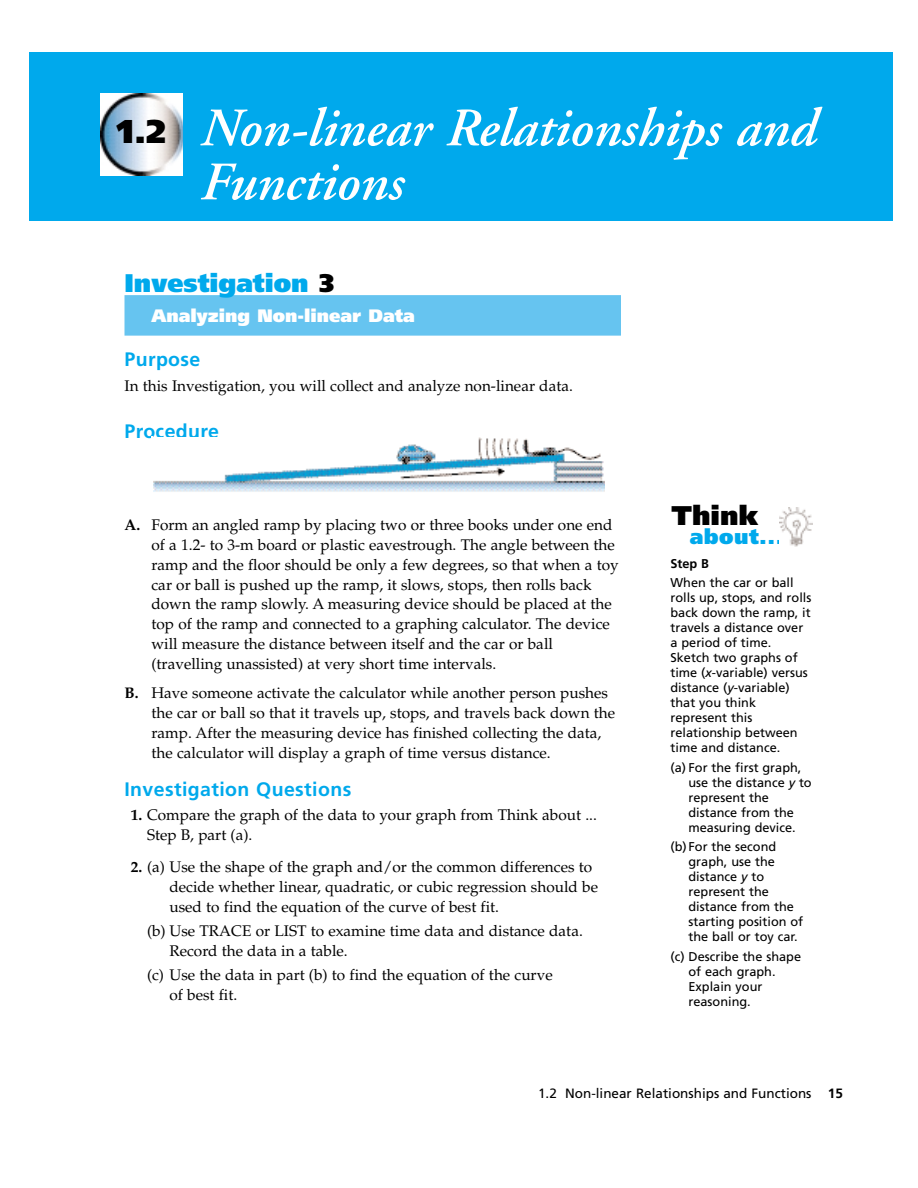
<style>
.page{position:relative;width:918px;height:1188px;background:#fff}
.page>*{position:absolute;margin:0;border:0;box-sizing:border-box;transform-origin:0 0}
.t1{font:italic 600 54px/54px "Adobe Garamond";color:#fff}
.t2{font:900 33px "Frutiger";color:#000}
.t3{font:900 27px "Frutiger";color:#000}
.t4{font:900 25.5px "Frutiger";color:#00a9ec}
.t5{font:900 21px "Frutiger";letter-spacing:.025em;color:#00a9ec}
.t6{font:700 19.5px "Frutiger";letter-spacing:.02em;color:#00a9ec}
.t7{font:900 18px "Frutiger";color:#fff}
.t8{font:15.3px/20px "Palatino";color:#000}
.t9{font:13.5px "Frutiger";color:#000}
.t10{font:12.75px/15px "Frutiger";color:#000}
.t11{font:700 12.75px "Frutiger";color:#000}
.s1{color:#000}
.s2{font-weight:700}
.s3{font-style:italic}
</style>
<div class="page">
<div style="left:124px;top:295px;width:497px;height:41px;background:#66c4f0"></div>
<div style="left:29px;top:52px;width:863px;height:169px;background:#00a9ec"></div>
<img style="left:101px;top:94px;width:81px;height:81px">
<img style="left:780px;top:508px;width:33px;height:39px">
<img style="left:153px;top:438px;width:451px;height:54px">
<h2 class="t2" style="left:117px;top:119px;width:50px">1.2</h2>
<h1 class="t1" style="left:201px;top:106px;width:617px">Non-linear Relationships and<br>Functions</h1>
<h3 class="t4" style="left:124px;top:273px;width:211px">Investigation <span class="s1">3</span></h3>
<p class="t7" style="left:152px;top:309px;width:265px">Analyzing Non-linear Data</p>
<p class="t6" style="left:124px;top:352px;width:77px">Purpose</p>
<p class="t8" style="left:124px;top:377px;width:450px">In this Investigation, you will collect and analyze non-linear data.</p>
<p class="t6" style="left:124px;top:423px;width:96px">Procedure</p>
<p class="t8" style="left:152px;top:516px;width:469px;text-indent:-27px"><span class="s2">A.</span> Form an angled ramp by placing two or three books under one end of a 1.2- to 3-m board or plastic eavestrough. The angle between the ramp and the floor should be only a few degrees, so that when a toy car or ball is pushed up the ramp, it slows, stops, then rolls back down the ramp slowly. A measuring device should be placed at the top of the ramp and connected to a graphing calculator. The device will measure the distance between itself and the car or ball (travelling unassisted) at very short time intervals.</p>
<p class="t8" style="left:152px;top:684px;width:465px;text-indent:-27px"><span class="s2">B.</span> Have someone activate the calculator while another person pushes the car or ball so that it travels up, stops, and travels back down the ramp. After the measuring device has finished collecting the data, the calculator will display a graph of time versus distance.</p>
<p class="t6" style="left:124px;top:781px;width:228px">Investigation Questions</p>
<p class="t8" style="left:147px;top:807px;width:451px;text-indent:-16px"><span class="s2">1.</span> Compare the graph of the data to your graph from Think about ...<br>Step B, part (a).</p>
<p class="t8" style="left:170px;top:858px;width:430px;text-indent:-39px"><span class="s2">2.</span> (a) Use the shape of the graph and/or the common differences to decide whether linear, quadratic, or cubic regression should be used to find the equation of the curve of best fit.</p>
<p class="t8" style="left:170px;top:923px;width:415px;text-indent:-22px">(b) Use TRACE or LIST to examine time data and distance data.<br>Record the data in a table.</p>
<p class="t8" style="left:170px;top:967px;width:385px;text-indent:-22px">(c) Use the data in part (b) to find the equation of the curve of best fit.</p>
<h3 class="t3" style="left:672px;top:505px;width:88px">Think</h3>
<h3 class="t5" style="left:690px;top:528px;width:95px">about...</h3>
<p class="t11" style="left:670px;top:558px;width:40px">Step B</p>
<p class="t10" style="left:670px;top:577px;width:142px">When the car or ball rolls up, stops, and rolls back down the ramp, it travels a distance over a period of time.<br>Sketch two graphs of time (<span class="s3">x</span>-variable) versus distance (<span class="s3">y</span>-variable) that you think represent this relationship between time and distance.</p>
<p class="t10" style="left:689px;top:761px;width:125px;text-indent:-18px">(a) For the first graph, use the distance <span class="s3">y</span> to represent the distance from the measuring device.</p>
<p class="t10" style="left:689px;top:841px;width:116px;text-indent:-18px">(b)For the second graph, use the distance <span class="s3">y</span> to represent the distance from the starting position of the ball or toy car.</p>
<p class="t10" style="left:689px;top:950px;width:114px;text-indent:-18px">(c) Describe the shape of each graph.<br>Explain your reasoning.</p>
<p class="t9" style="left:538px;top:1088px;width:306px">1.2 Non-linear Relationships and Functions <span class="s2">15</span></p>
</div>
